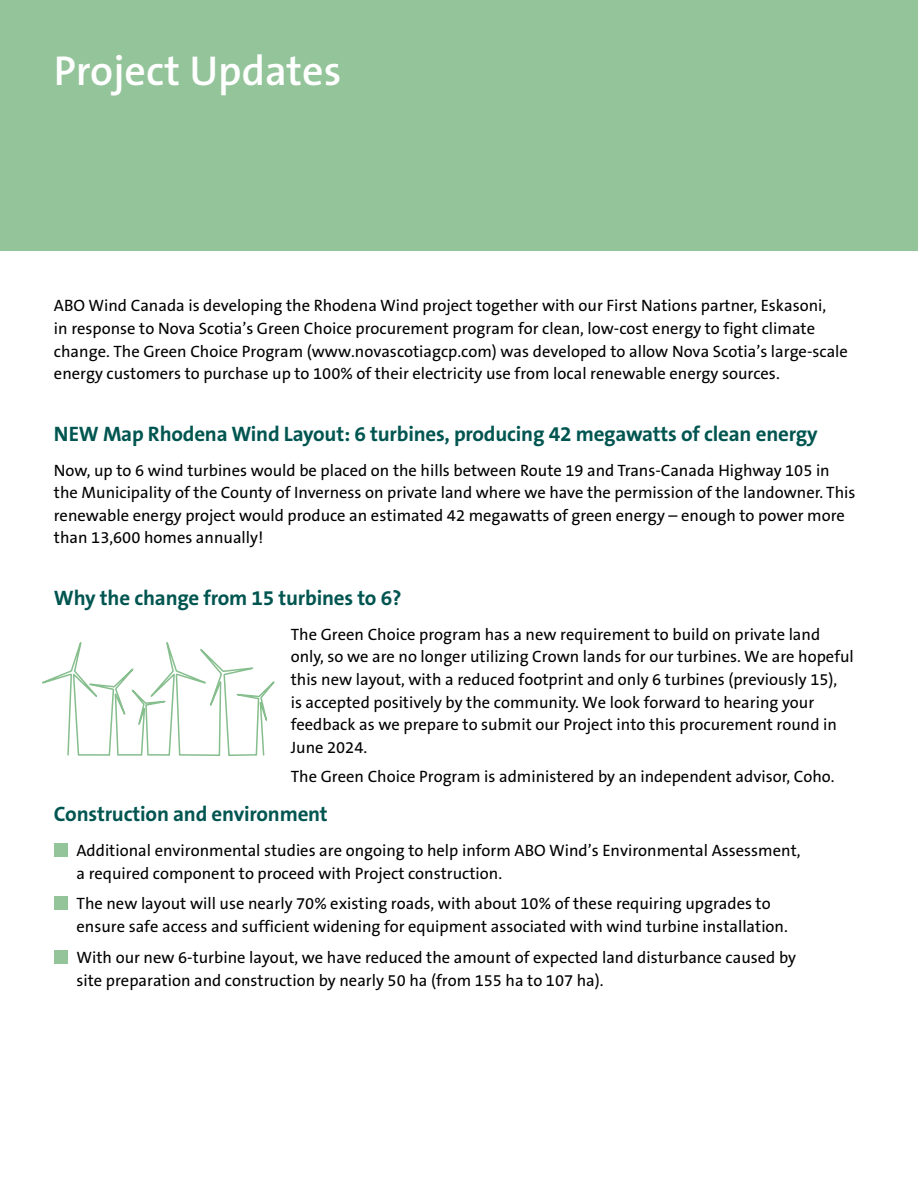
<style>
.page{position:relative;width:918px;height:1188px;background:#fff}
.page>*{position:absolute;margin:0;border:0;box-sizing:border-box;transform-origin:0 0}
.t1{font:600 42px "The Sans B W6";color:#fff}
.t2{font:700 21px "The Sans B W7";letter-spacing:-.01em;color:#005550}
.t3{font:16.5px/22.5px "The Sans B W5 Plain";color:#000}
</style>
<div class="page">
<div style="left:0;top:0;width:918px;height:251px;background:#94c49a"></div>
<div style="left:54px;top:843px;width:13px;height:13px;background:#94c49a"></div>
<div style="left:54px;top:896px;width:13px;height:14px;background:#94c49a"></div>
<div style="left:54px;top:950px;width:13px;height:13px;background:#94c49a"></div>
<svg style="left:42px;top:642px;width:233px;height:114px"></svg>
<h1 class="t1" style="left:54px;top:44px;width:289px">Project Updates</h1>
<p class="t3" style="left:54px;top:295px;width:795px">ABO Wind Canada is developing the Rhodena Wind project together with our First Nations partner, Eskasoni,<br>in response to Nova Scotia’s Green Choice procurement program for clean, low-cost energy to fight climate change. The Green Choice Program (www.novascotiagcp.com) was developed to allow Nova Scotia’s large-scale energy customers to purchase up to 100% of their electricity use from local renewable energy sources.</p>
<p class="t2" style="left:54px;top:420px;width:765px">NEW Map Rhodena Wind Layout: 6 turbines, producing 42 megawatts of clean energy</p>
<p class="t3" style="left:54px;top:459px;width:803px">Now, up to 6 wind turbines would be placed on the hills between Route 19 and Trans-Canada Highway 105 in the Municipality of the County of Inverness on private land where we have the permission of the landowner. This renewable energy project would produce an estimated 42 megawatts of green energy – enough to power more than 13,600 homes annually!</p>
<p class="t2" style="left:54px;top:584px;width:349px">Why the change from 15 turbines to 6?</p>
<p class="t3" style="left:291px;top:623px;width:565px">The Green Choice program has a new requirement to build on private land only, so we are no longer utilizing Crown lands for our turbines. We are hopeful this new layout, with a reduced footprint and only 6 turbines (previously 15),<br>is accepted positively by the community. We look forward to hearing your feedback as we prepare to submit our Project into this procurement round in June 2024.</p>
<p class="t3" style="left:291px;top:765px;width:545px">The Green Choice Program is administered by an independent advisor, Coho.</p>
<p class="t2" style="left:54px;top:800px;width:275px">Construction and environment</p>
<p class="t3" style="left:77px;top:839px;width:726px">Additional environmental studies are ongoing to help inform ABO Wind’s Environmental Assessment, a required component to proceed with Project construction.</p>
<p class="t3" style="left:77px;top:893px;width:713px">The new layout will use nearly 70% existing roads, with about 10% of these requiring upgrades to ensure safe access and sufficient widening for equipment associated with wind turbine installation.</p>
<p class="t3" style="left:77px;top:946px;width:721px">With our new 6-turbine layout, we have reduced the amount of expected land disturbance caused by site preparation and construction by nearly 50 ha (from 155 ha to 107 ha).</p>
</div>
